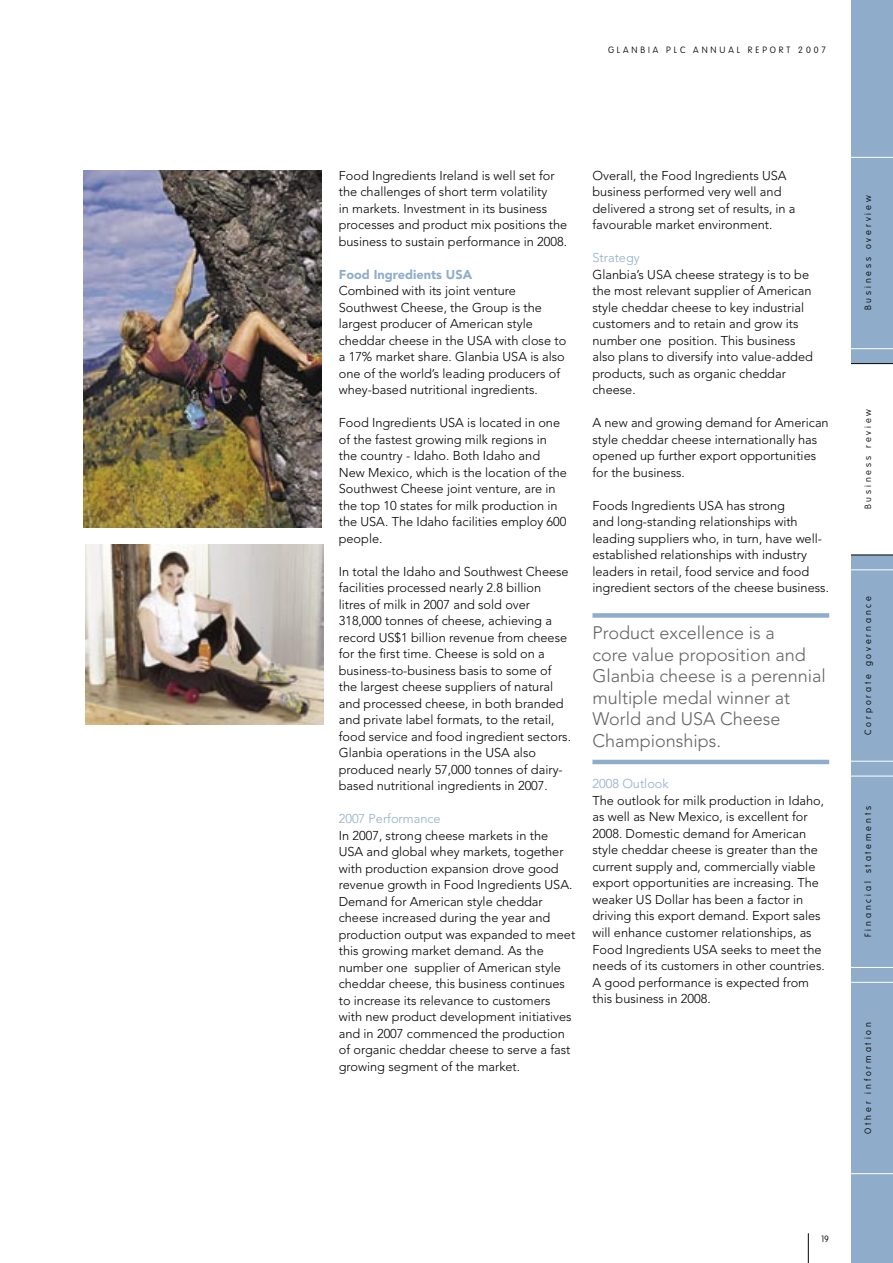
<style>
.page{position:relative;width:893px;height:1263px;background:#fff}
.page>*{position:absolute;margin:0;border:0;box-sizing:border-box;transform-origin:0 0}
._07_GenPullQuote{font:300 18px/21.6px "Avenir";color:#636363}
._07_Gen_Bodycopy{font:300 12.75px/16.5px "Avenir";color:#000}
._07_Gen_Bodycopy-2{font:300 12.75px "Avenir";color:#8fadca}
._07_Gen_Bodycopy-3{font:900 12.75px "Avenir";color:#8fadca}
._07_Gen_Black_head1{font:300 12.75px "Avenir";color:#8fadca}
.t1{font:100 9px "VAG Rounded";letter-spacing:.32em;color:#000}
</style>
<div class="page">
<div style="left:850px;top:0;width:43px;height:1263px;background:#8fadca"></div>
<div style="left:850px;top:363px;width:43px;height:192px;background:#fff"></div>
<svg style="left:850px;top:157px;width:43px;height:192px"></svg>
<svg style="left:850px;top:569px;width:43px;height:192px"></svg>
<svg style="left:850px;top:776px;width:43px;height:192px"></svg>
<svg style="left:850px;top:982px;width:43px;height:192px"></svg>
<div style="left:592px;top:613px;width:237px;height:5px;background:#8fadca"></div>
<hr style="left:592px;top:760px;width:237px;height:4px;background:#8fadca">
<img style="left:84px;top:170px;width:238px;height:357px">
<hr style="left:808px;top:1233px;width:1px;height:30px;background:#000">
<img style="left:85px;top:544px;width:238px;height:180px">
<p class="t1" style="left:608px;top:45px;width:219px">GLANBIA PLC ANNUAL REPORT 2007</p>
<p class="_07_Gen_Bodycopy" style="left:339px;top:167px;width:230px">Food Ingredients Ireland is well set for the challenges of short term volatility<br>in markets. Investment in its business processes and product mix positions the business to sustain performance in 2008.</p>
<p class="_07_Gen_Bodycopy-3" style="left:339px;top:267px;width:135px">Food Ingredients USA</p>
<p class="_07_Gen_Bodycopy" style="left:339px;top:283px;width:229px">Combined with its joint venture Southwest Cheese, the Group is the largest producer of American style cheddar cheese in the USA with close to a 17% market share. Glanbia USA is also one of the world’s leading producers of whey-based nutritional ingredients.</p>
<p class="_07_Gen_Bodycopy" style="left:339px;top:415px;width:230px">Food Ingredients USA is located in one of the fastest growing milk regions in the country - Idaho. Both Idaho and New Mexico, which is the location of the Southwest Cheese joint venture, are in the top 10 states for milk production in the USA. The Idaho facilities employ 600 people.</p>
<p class="_07_Gen_Bodycopy" style="left:339px;top:563px;width:234px">In total the Idaho and Southwest Cheese facilities processed nearly 2.8 billion litres of milk in 2007 and sold over 318,000 tonnes of cheese, achieving a record US$1 billion revenue from cheese for the first time. Cheese is sold on a business-to-business basis to some of the largest cheese suppliers of natural and processed cheese, in both branded and private label formats, to the retail, food service and food ingredient sectors.<br>Glanbia operations in the USA also produced nearly 57,000 tonnes of dairy&shy;based nutritional ingredients in 2007.</p>
<p class="_07_Gen_Bodycopy-2" style="left:339px;top:811px;width:103px">2007 Performance</p>
<p class="_07_Gen_Bodycopy" style="left:339px;top:827px;width:238px">In 2007, strong cheese markets in the USA and global whey markets, together with production expansion drove good revenue growth in Food Ingredients USA.<br>Demand for American style cheddar cheese increased during the year and production output was expanded to meet this growing market demand. As the number one supplier of American style cheddar cheese, this business continues to increase its relevance to customers with new product development initiatives and in 2007 commenced the production of organic cheddar cheese to serve a fast growing segment of the market.</p>
<p class="_07_Gen_Bodycopy" style="left:592px;top:167px;width:205px">Overall, the Food Ingredients USA business performed very well and delivered a strong set of results, in a favourable market environment.</p>
<p class="_07_Gen_Black_head1" style="left:592px;top:250px;width:49px">Strategy</p>
<p class="_07_Gen_Bodycopy" style="left:592px;top:266px;width:222px">Glanbia’s USA cheese strategy is to be the most relevant supplier of American style cheddar cheese to key industrial customers and to retain and grow its number one position. This business also plans to diversify into value-added products, such as organic cheddar cheese.</p>
<p class="_07_Gen_Bodycopy" style="left:592px;top:415px;width:238px">A new and growing demand for American style cheddar cheese internationally has opened up further export opportunities for the business.</p>
<p class="_07_Gen_Bodycopy" style="left:592px;top:497px;width:238px">Foods Ingredients USA has strong<br>and long-standing relationships with leading suppliers who, in turn, have well&shy;established relationships with industry leaders in retail, food service and food ingredient sectors of the cheese business.</p>
<p class="_07_GenPullQuote" style="left:592px;top:622px;width:235px">Product excellence is a<br>core value proposition and<br>Glanbia cheese is a perennial multiple medal winner at<br>World and USA Cheese<br>Championships.</p>
<p class="_07_Gen_Bodycopy-2" style="left:592px;top:776px;width:78px">2008 Outlook</p>
<p class="_07_Gen_Bodycopy" style="left:592px;top:792px;width:234px">The outlook for milk production in Idaho, as well as New Mexico, is excellent for 2008. Domestic demand for American style cheddar cheese is greater than the current supply and, commercially viable export opportunities are increasing. The weaker US Dollar has been a factor in driving this export demand. Export sales will enhance customer relationships, as Food Ingredients USA seeks to meet the needs of its customers in other countries.<br>A good performance is expected from this business in 2008.</p>
<p class="t1" style="left:863px;top:310px;width:116px;rotate:-90deg">Business overview</p>
<p class="t1" style="left:863px;top:509px;width:101px;rotate:-90deg">Business review</p>
<p class="t1" style="left:863px;top:735px;width:140px;rotate:-90deg">Corporate governance</p>
<p class="t1" style="left:863px;top:937px;width:132px;rotate:-90deg">Financial statements</p>
<p class="t1" style="left:863px;top:1134px;width:113px;rotate:-90deg">Other information</p>
<p class="t1" style="left:821px;top:1233px;width:9px">19</p>
</div>
